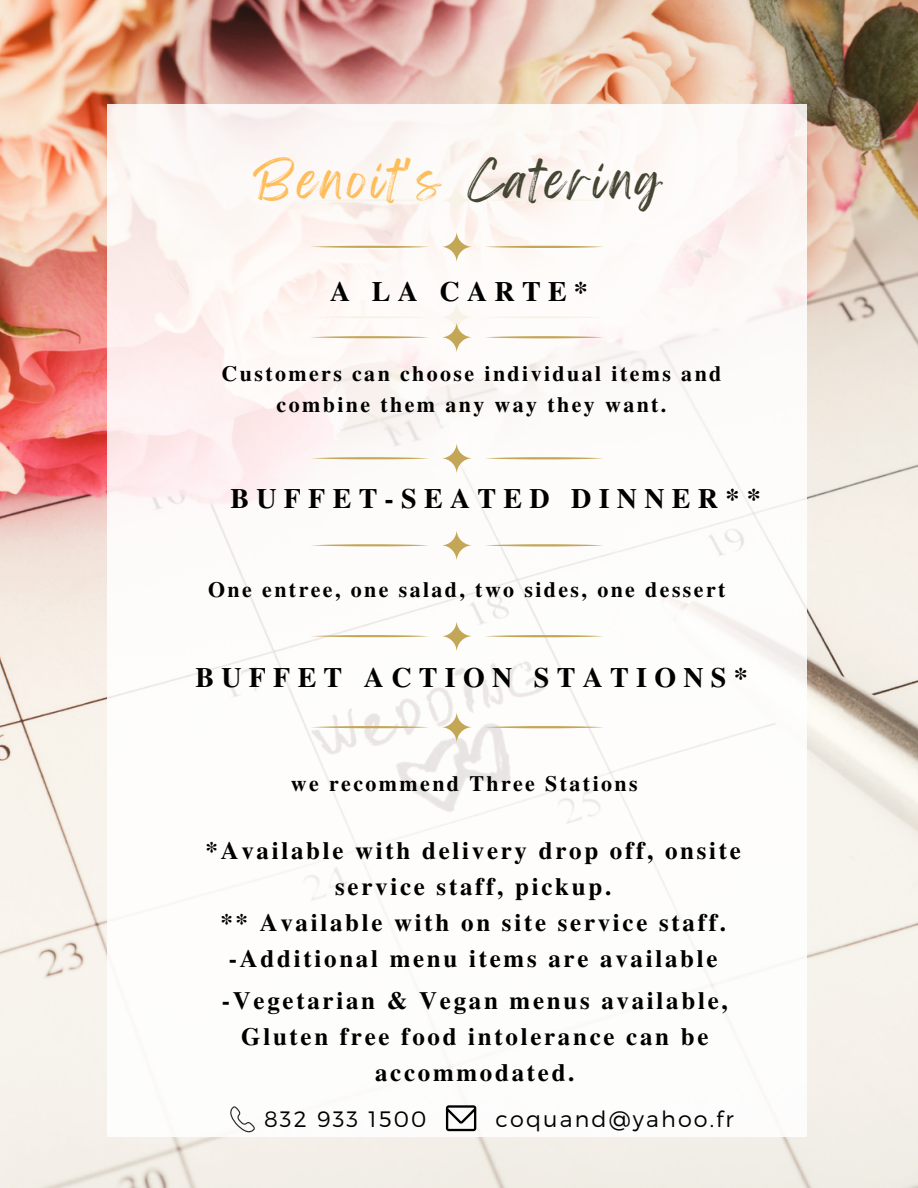
<style>
.page{position:relative;width:918px;height:1188px;background:#fff}
.page>*{position:absolute;margin:0;border:0;box-sizing:border-box;transform-origin:0 0}
.t1{font:43.5px "Feeling Passionate";letter-spacing:.11em;color:#ffbd59}
.t2{font:700 28.05px "Te X Gyre Termes";letter-spacing:.26em;color:#000}
.t3{font:700 24.9px/36px "Te X Gyre Termes";letter-spacing:.11em;color:#000;text-align:center}
.t4{font:300 22.35px "Montserrat";letter-spacing:.095em;color:#000}
.t5{font:700 21.9px/31.5px "Te X Gyre Termes";letter-spacing:.11em;color:#000;text-align:center}
.s1{color:#444633}
</style>
<div class="page">
<img style="left:0;top:0;width:918px;height:1188px">
<div style="left:107px;top:116px;width:700px;height:1009px;background:#fff"></div>
<div style="left:107px;top:1106px;width:700px;height:31px;background:#fff"></div>
<div style="left:107px;top:104px;width:700px;height:31px;background:#fcf8f5"></div>
<svg style="left:441px;top:231px;width:31px;height:32px"></svg>
<svg style="left:485px;top:246px;width:118px;height:2px"></svg>
<svg style="left:311px;top:246px;width:118px;height:2px"></svg>
<svg style="left:442px;top:304px;width:30px;height:49px"></svg>
<svg style="left:485px;top:336px;width:119px;height:2px"></svg>
<svg style="left:311px;top:336px;width:118px;height:2px"></svg>
<svg style="left:442px;top:443px;width:30px;height:31px"></svg>
<svg style="left:485px;top:457px;width:118px;height:2px"></svg>
<svg style="left:311px;top:457px;width:118px;height:2px"></svg>
<svg style="left:442px;top:530px;width:30px;height:31px"></svg>
<svg style="left:485px;top:544px;width:118px;height:2px"></svg>
<svg style="left:311px;top:544px;width:118px;height:2px"></svg>
<svg style="left:442px;top:621px;width:30px;height:31px"></svg>
<svg style="left:485px;top:635px;width:118px;height:2px"></svg>
<svg style="left:311px;top:635px;width:118px;height:2px"></svg>
<svg style="left:441px;top:711px;width:31px;height:32px"></svg>
<svg style="left:485px;top:726px;width:118px;height:2px"></svg>
<svg style="left:311px;top:726px;width:118px;height:2px"></svg>
<svg style="left:230px;top:1106px;width:25px;height:26px"></svg>
<svg style="left:446px;top:1105px;width:30px;height:26px"></svg>
<p class="t1" style="left:253px;top:144px;width:409px">Benoit's <span class="s1">Catering</span></p>
<p class="t2" style="left:330px;top:270px;width:259px">A LA CARTE*</p>
<p class="t5" style="left:222px;top:357px;width:501px">Customers can choose individual items and combine them any way they want.</p>
<p class="t2" style="left:230px;top:477px;width:532px">BUFFET-SEATED DINNER**</p>
<p class="t5" style="left:208px;top:572px;width:519px">One entree, one salad, two sides, one dessert</p>
<p class="t2" style="left:195px;top:655px;width:554px">BUFFET ACTION STATIONS*</p>
<p class="t5" style="left:291px;top:767px;width:348px">we recommend Three Stations</p>
<p class="t3" style="left:205px;top:831px;width:537px">*Available with delivery drop off, onsite service staff, pickup.</p>
<p class="t3" style="left:220px;top:903px;width:507px">** Available with on site service staff.</p>
<p class="t3" style="left:229px;top:939px;width:490px">-Additional menu items are available</p>
<p class="t3" style="left:222px;top:982px;width:507px">-Vegetarian &amp; Vegan menus available,</p>
<p class="t3" style="left:241px;top:1018px;width:469px">Gluten free food intolerance can be accommodated.</p>
<p class="t4" style="left:264px;top:1104px;width:164px">832 933 1500</p>
<p class="t4" style="left:496px;top:1104px;width:240px">coquand@yahoo.fr</p>
</div>
